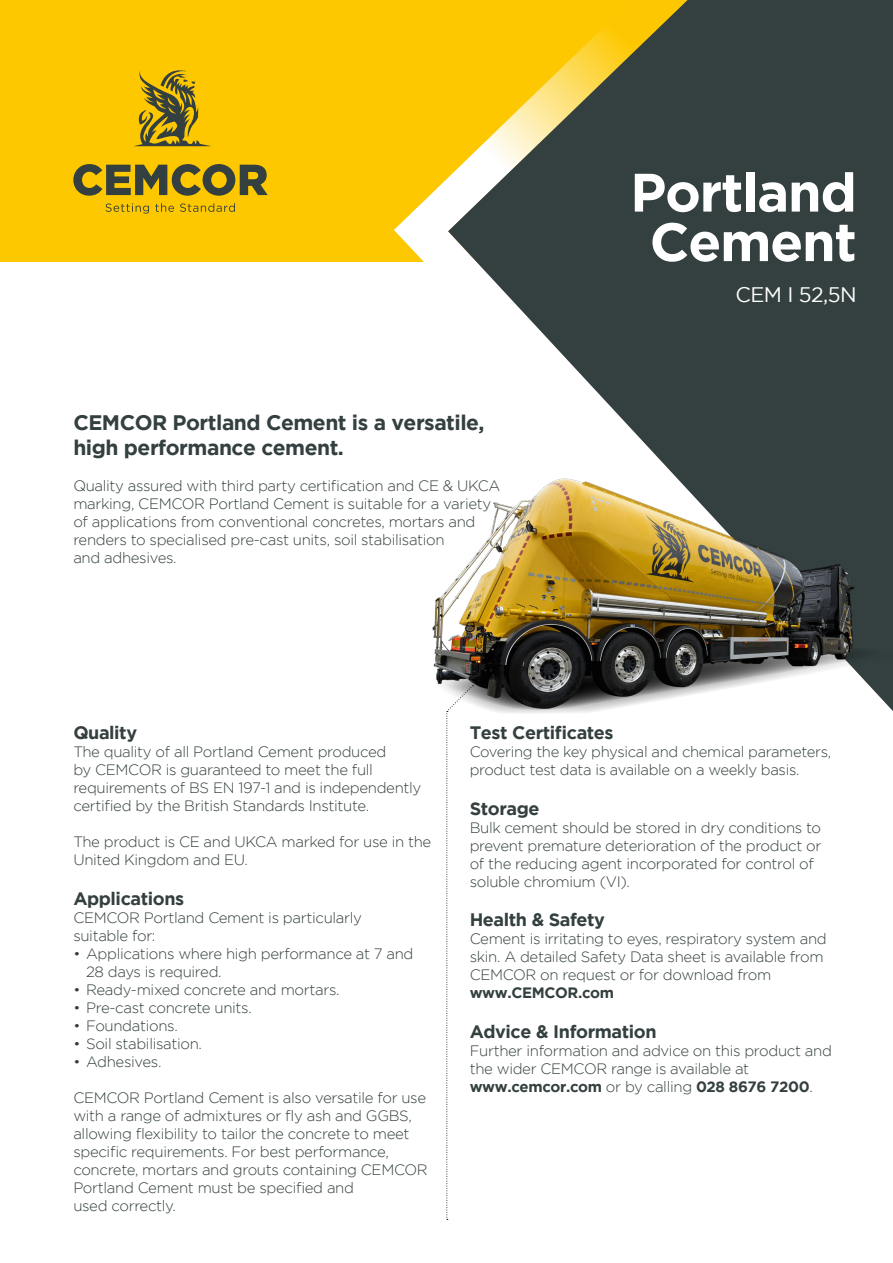
<style>
.page{position:relative;width:893px;height:1263px;background:#fff}
.page>*{position:absolute;margin:0;border:0;box-sizing:border-box;transform-origin:0 0}
.t1{font:700 54px/49.5px "Gotham";letter-spacing:-.025em;color:#fff;text-align:center}
.t2{font:700 21px/25.2px "Gotham";letter-spacing:-.025em;color:#343f3f}
.t3{font:21px "Gotham";letter-spacing:-.025em;color:#fff}
.t4{font:700 18px "Gotham";letter-spacing:-.025em;color:#343f3f}
.t5{font:300 15px/18px "Gotham";letter-spacing:-.025em;color:#343f3f}
.t6{font:700 15px "Gotham";letter-spacing:-.025em;color:#343f3f}
.s1{font-weight:700}
</style>
<div class="page">
<div style="left:0;top:0;width:893px;height:261px;background:#fdc800"></div>
<svg style="left:422px;top:178px;width:26px;height:25px"></svg>
<svg style="left:394px;top:203px;width:54px;height:59px;fill:#fff"></svg>
<svg style="left:448px;top:0;width:445px;height:637px;fill:#343f3f"></svg>
<svg style="left:135px;top:70px;width:75px;height:76px"></svg>
<svg style="left:105px;top:203px;width:44px;height:11px"></svg>
<svg style="left:155px;top:203px;width:19px;height:9px"></svg>
<svg style="left:180px;top:203px;width:55px;height:9px"></svg>
<svg style="left:73px;top:164px;width:195px;height:32px"></svg>
<svg style="left:446px;top:637px;width:447px;height:583px"></svg>
<img style="left:432px;top:448px;width:437px;height:287px">
<h2 class="t2" style="left:73px;top:410px;width:413px">CEMCOR Portland Cement is a versatile, high performance cement.</h2>
<p class="t5" style="left:73px;top:477px;width:429px">Quality assured with third party certification and CE &amp; UKCA marking, CEMCOR Portland Cement is suitable for a variety of applications from conventional concretes, mortars and renders to specialised pre-cast units, soil stabilisation<br>and adhesives.</p>
<h1 class="t1" style="left:630px;top:166px;width:228px">Portland<br>Cement</h1>
<h2 class="t3" style="left:735px;top:283px;width:123px">CEM I 52,5N</h2>
<p class="t4" style="left:73px;top:722px;width:65px">Quality</p>
<p class="t5" style="left:73px;top:742px;width:349px">The quality of all Portland Cement produced<br>by CEMCOR is guaranteed to meet the full requirements of BS EN 197-1 and is independently certified by the British Standards Institute.</p>
<p class="t5" style="left:73px;top:832px;width:359px">The product is CE and UKCA marked for use in the<br>United Kingdom and EU.</p>
<p class="t4" style="left:73px;top:888px;width:112px">Applications</p>
<p class="t5" style="left:73px;top:908px;width:290px">CEMCOR Portland Cement is particularly suitable for:</p>
<p class="t5" style="left:86px;top:944px;width:329px;text-indent:-13px">• Applications where high performance at 7 and<br>28 days is required.</p>
<p class="t5" style="left:73px;top:980px;width:268px">• Ready-mixed concrete and mortars.</p>
<p class="t5" style="left:73px;top:998px;width:180px">• Pre-cast concrete units.</p>
<p class="t5" style="left:73px;top:1016px;width:106px">• Foundations.</p>
<p class="t5" style="left:73px;top:1034px;width:130px">• Soil stabilisation.</p>
<p class="t5" style="left:73px;top:1052px;width:90px">• Adhesives.</p>
<p class="t5" style="left:73px;top:1088px;width:356px">CEMCOR Portland Cement is also versatile for use with a range of admixtures or fly ash and GGBS, allowing flexibility to tailor the concrete to meet specific requirements. For best performance, concrete, mortars and grouts containing CEMCOR Portland Cement must be specified and<br>used correctly.</p>
<p class="t4" style="left:470px;top:722px;width:145px">Test Certificates</p>
<p class="t5" style="left:470px;top:742px;width:363px">Covering the key physical and chemical parameters, product test data is available on a weekly basis.</p>
<p class="t4" style="left:470px;top:798px;width:71px">Storage</p>
<p class="t5" style="left:470px;top:818px;width:353px">Bulk cement should be stored in dry conditions to prevent premature deterioration of the product or of the reducing agent incorporated for control of soluble chromium (VI).</p>
<p class="t4" style="left:470px;top:909px;width:137px">Health &amp; Safety</p>
<p class="t5" style="left:470px;top:930px;width:359px">Cement is irritating to eyes, respiratory system and skin. A detailed Safety Data sheet is available from<br>CEMCOR on request or for download from</p>
<p class="t6" style="left:470px;top:984px;width:146px">www.CEMCOR.com</p>
<p class="t4" style="left:470px;top:1021px;width:188px">Advice &amp; Information</p>
<p class="t5" style="left:470px;top:1041px;width:364px">Further information and advice on this product and the wider CEMCOR range is available at <span class="s1">www.cemcor.com</span> or by calling <span class="s1">028 8676 7200</span>.</p>
</div>
